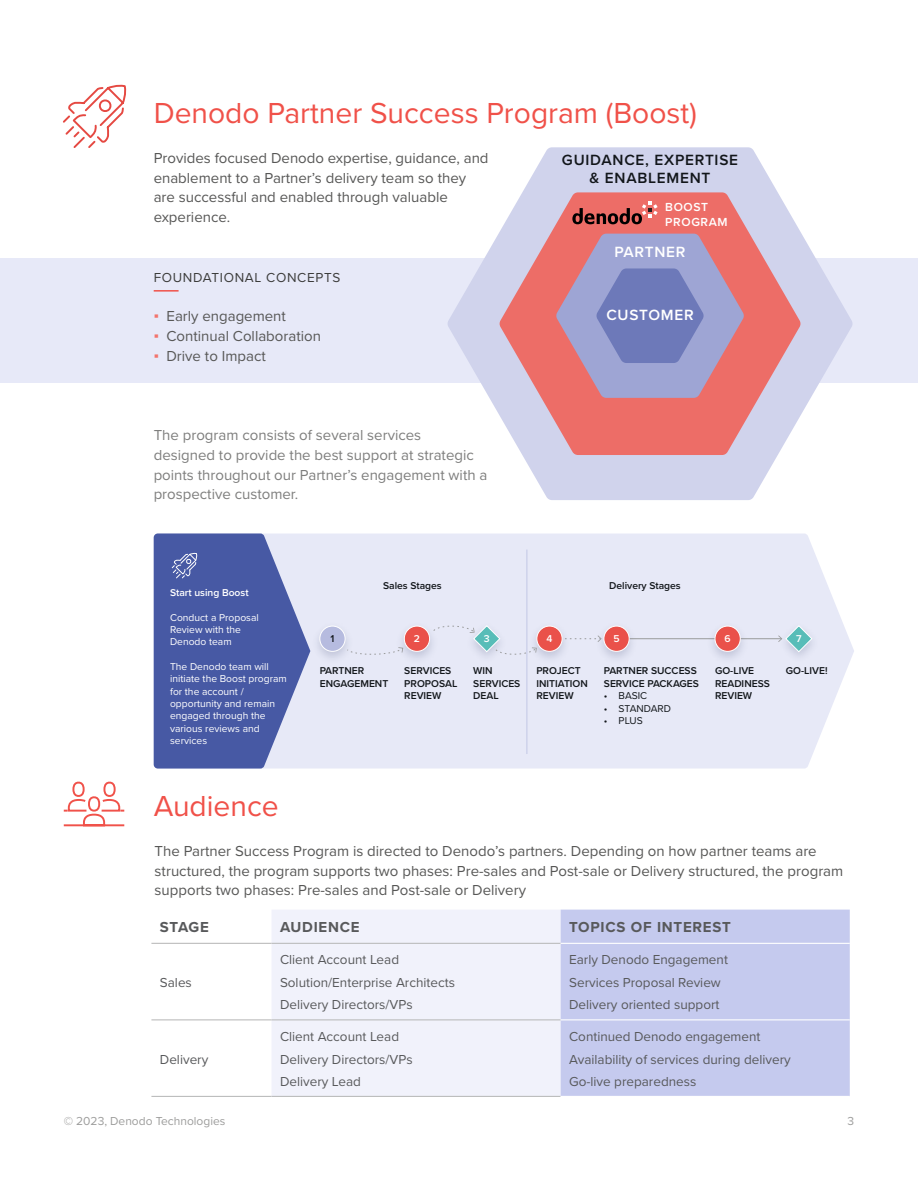
<style>
.page{position:relative;width:918px;height:1188px;background:#fff}
.page>*{position:absolute;margin:0;border:0;box-sizing:border-box;transform-origin:0 0}
.t1{font:30px "Proxima Nova";color:#f05149}
.t2{font:600 15.3px/18.5px "Proxima Nova";letter-spacing:.05em;color:#12161a;text-align:center}
.t3{font:600 15.3px "Proxima Nova";letter-spacing:.05em;color:#fff}
.t4{font:15px/19.8px "Proxima Nova";color:#575756}
.t5{font:15px/19.8px "Proxima Nova";color:#7e7e7d}
.t6{font:700 15px "Proxima Nova";letter-spacing:.05em;color:#58595b}
.t7{font:13.5px/22.5px "Proxima Nova";color:#58595b}
.t8{font:13.5px "Proxima Nova";letter-spacing:.05em;color:#3c3c3b}
.t9{font:600 12.15px/14.5px "Proxima Nova";letter-spacing:.05em;color:#fff}
.t10{font:12px "Proxima Nova";color:#9d9d9c}
.t11{font:600 10.35px/12.3px "Proxima Nova";color:#12161a}
.t12{font:10.35px/12.3px "Proxima Nova";color:#fff}
.t13{font:600 10.35px "Proxima Nova";color:#fff}
.t14{font:10.35px "Proxima Nova";color:#12161a}
.s1{font-family:"Verdana";color:#f3746d}
</style>
<div class="page">
<div style="left:0;top:258px;width:918px;height:124px;background:#e7e9f8"></div>
<svg style="left:447px;top:147px;width:406px;height:353px"></svg>
<svg style="left:499px;top:192px;width:302px;height:263px;background:#e29aa0"></svg>
<svg style="left:556px;top:234px;width:188px;height:164px;background:#a58cb2"></svg>
<svg style="left:572px;top:202px;width:86px;height:22px;background:#b05652"></svg>
<hr style="left:154px;top:290px;width:25px;height:2px;background:#f05149">
<div style="left:310px;top:534px;width:544px;height:235px;background:#e7e9f7"></div>
<hr style="left:526px;top:550px;width:1px;height:204px;background:#9ea5d3">
<hr style="left:629px;top:638px;width:152px;height:1px;background:#9a9b9c">
<img style="left:310px;top:617px;width:48px;height:51px">
<div style="left:320px;top:626px;width:25px;height:25px;background:#b6bbdf;border-radius:50%"></div>
<div style="left:319px;top:626px;width:27px;height:26px;border:1px solid #fff;border-radius:50%"></div>
<img style="left:391px;top:617px;width:51px;height:51px">
<div style="left:404px;top:626px;width:26px;height:25px;background:#ea514a;border-radius:50%"></div>
<div style="left:404px;top:626px;width:26px;height:26px;border:1px solid #fff;border-radius:50%"></div>
<img style="left:461px;top:617px;width:52px;height:52px">
<img style="left:591px;top:617px;width:51px;height:51px">
<div style="left:604px;top:626px;width:25px;height:25px;background:#ea514a;border-radius:50%"></div>
<div style="left:603px;top:626px;width:27px;height:26px;border:1px solid #fff;border-radius:50%"></div>
<img style="left:524px;top:617px;width:51px;height:51px">
<div style="left:537px;top:626px;width:25px;height:25px;background:#ea514a;border-radius:50%"></div>
<div style="left:536px;top:626px;width:27px;height:26px;border:1px solid #fff;border-radius:50%"></div>
<img style="left:702px;top:617px;width:51px;height:51px">
<div style="left:715px;top:626px;width:25px;height:25px;background:#ea514a;border-radius:50%"></div>
<div style="left:715px;top:626px;width:26px;height:26px;border:1px solid #fff;border-radius:50%"></div>
<div style="left:773px;top:617px;width:52px;height:52px;background:#e7e9f7"></div>
<svg style="left:778px;top:625px;width:35px;height:28px"></svg>
<svg style="left:433px;top:624px;width:104px;height:32px;background:#d7e2ee"></svg>
<svg style="left:565px;top:635px;width:37px;height:7px"></svg>
<svg style="left:346px;top:647px;width:58px;height:9px"></svg>
<svg style="left:154px;top:534px;width:156px;height:235px;background:#5e6eb0"></svg>
<svg style="left:63px;top:84px;width:63px;height:64px"></svg>
<svg style="left:63px;top:781px;width:62px;height:46px"></svg>
<div style="left:272px;top:910px;width:289px;height:186px;background:#f1f2fb"></div>
<div style="left:561px;top:910px;width:289px;height:186px;background:#c5caee"></div>
<hr style="left:151px;top:943px;width:121px;height:1px;background:#bcbdbd">
<hr style="left:272px;top:943px;width:289px;height:1px;background:#bcbdbd">
<hr style="left:151px;top:1019px;width:121px;height:1px;background:#bcbdbd">
<hr style="left:272px;top:1019px;width:289px;height:1px;background:#bcbdbd">
<hr style="left:151px;top:1096px;width:121px;height:1px;background:#bcbdbd">
<hr style="left:272px;top:1096px;width:289px;height:1px;background:#bcbdbd">
<hr style="left:561px;top:943px;width:289px;height:1px;background:#fff">
<hr style="left:561px;top:1019px;width:289px;height:1px;background:#fff">
<h1 class="t1" style="left:154px;top:91px;width:545px">Denodo Partner Success Program (Boost)</h1>
<p class="t4" style="left:154px;top:147px;width:336px">Provides focused Denodo expertise, guidance, and enablement to a Partner’s delivery team so they are successful and enabled through valuable experience.</p>
<p class="t2" style="left:562px;top:150px;width:178px">GUIDANCE, EXPERTISE &amp; ENABLEMENT</p>
<p class="t9" style="left:665px;top:200px;width:64px">BOOST<br>PROGRAM</p>
<p class="t8" style="left:154px;top:267px;width:188px">FOUNDATIONAL CONCEPTS</p>
<p class="t4" style="left:154px;top:306px;width:134px"><span class="s1">▪</span> Early engagement</p>
<p class="t4" style="left:154px;top:325px;width:169px"><span class="s1">▪</span> Continual Collaboration</p>
<p class="t4" style="left:154px;top:345px;width:114px"><span class="s1">▪</span> Drive to Impact</p>
<p class="t5" style="left:154px;top:424px;width:335px">The program consists of several services<br>designed to provide the best support at strategic points throughout our Partner’s engagement with a prospective customer.</p>
<p class="t3" style="left:615px;top:240px;width:73px">PARTNER</p>
<p class="t3" style="left:606px;top:304px;width:89px">CUSTOMER</p>
<p class="t13" style="left:170px;top:585px;width:80px">Start using Boost</p>
<p class="t12" style="left:170px;top:610px;width:90px">Conduct a Proposal<br>Review with the<br>Denodo team</p>
<p class="t12" style="left:170px;top:660px;width:118px">The Denodo team will initiate the Boost program for the account / opportunity and remain engaged through the various reviews and services</p>
<p class="t11" style="left:383px;top:579px;width:60px">Sales Stages</p>
<p class="t11" style="left:609px;top:579px;width:73px">Delivery Stages</p>
<p class="t11" style="left:331px;top:632px;width:5px">1</p>
<p class="t11" style="left:320px;top:665px;width:70px">PARTNER<br>ENGAGEMENT</p>
<p class="t13" style="left:414px;top:631px;width:8px">2</p>
<p class="t11" style="left:404px;top:665px;width:55px">SERVICES<br>PROPOSAL<br>REVIEW</p>
<p class="t13" style="left:484px;top:631px;width:7px">3</p>
<p class="t11" style="left:473px;top:665px;width:49px">WIN<br>SERVICES<br>DEAL</p>
<p class="t13" style="left:547px;top:631px;width:7px">4</p>
<p class="t11" style="left:536px;top:665px;width:53px">PROJECT<br>INITIATION<br>REVIEW</p>
<p class="t13" style="left:613px;top:631px;width:8px">5</p>
<p class="t11" style="left:604px;top:665px;width:97px">PARTNER SUCCESS<br>SERVICE PACKAGES</p>
<p class="t14" style="left:604px;top:688px;width:45px">• BASIC</p>
<p class="t14" style="left:604px;top:700px;width:69px">• STANDARD</p>
<p class="t14" style="left:604px;top:713px;width:41px">• PLUS</p>
<p class="t13" style="left:725px;top:631px;width:8px">6</p>
<p class="t11" style="left:715px;top:665px;width:56px">GO-LIVE<br>READINESS<br>REVIEW</p>
<p class="t13" style="left:796px;top:631px;width:7px">7</p>
<p class="t11" style="left:786px;top:665px;width:43px">GO-LIVE!</p>
<h1 class="t1" style="left:154px;top:784px;width:127px">Audience</h1>
<p class="t4" style="left:155px;top:840px;width:690px">The Partner Success Program is directed to Denodo’s partners. Depending on how partner teams are structured, the program supports two phases: Pre-sales and Post-sale or Delivery structured, the program supports two phases: Pre-sales and Post-sale or Delivery</p>
<p class="t6" style="left:160px;top:916px;width:50px">STAGE</p>
<p class="t6" style="left:280px;top:916px;width:81px">AUDIENCE</p>
<p class="t6" style="left:569px;top:916px;width:163px">TOPICS OF INTEREST</p>
<p class="t7" style="left:160px;top:971px;width:33px">Sales</p>
<p class="t7" style="left:160px;top:1047px;width:50px">Delivery</p>
<p class="t7" style="left:280px;top:948px;width:177px">Client Account Lead<br>Solution/Enterprise Architects<br>Delivery Directors/VPs</p>
<p class="t7" style="left:569px;top:948px;width:160px">Early Denodo Engagement<br>Services Proposal Review<br>Delivery oriented support</p>
<p class="t7" style="left:280px;top:1025px;width:134px">Client Account Lead<br>Delivery Directors/VPs<br>Delivery Lead</p>
<p class="t7" style="left:569px;top:1025px;width:223px">Continued Denodo engagement<br>Availability of services during delivery<br>Go-live preparedness</p>
<p class="t10" style="left:64px;top:1112px;width:163px">© 2023, Denodo Technologies</p>
<p class="t10" style="left:848px;top:1112px;width:8px">3</p>
</div>
